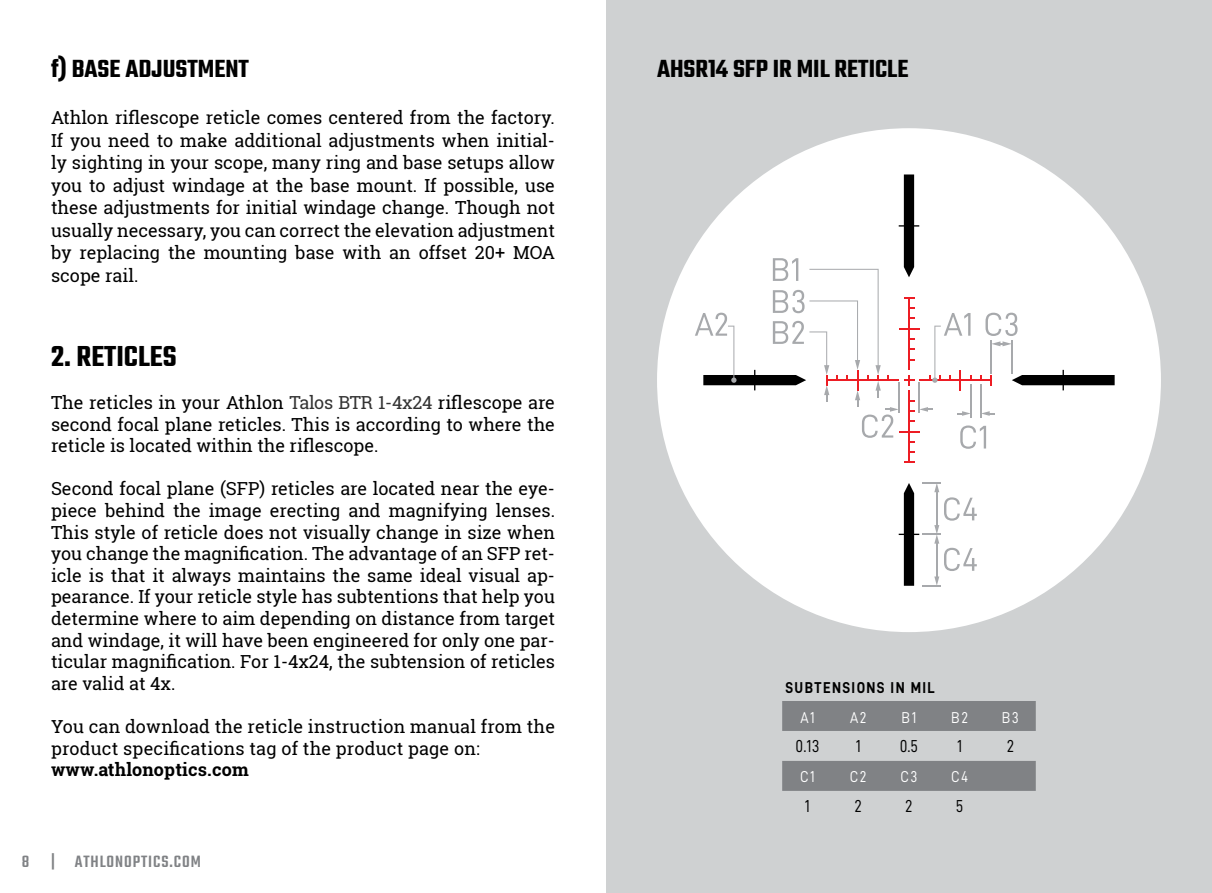
<style>
.page{position:relative;width:1212px;height:893px;background:#fff}
.page>*{position:absolute;margin:0;border:0;box-sizing:border-box;transform-origin:0 0}
.Text_Standard{font:600 31.5px "Teko";color:#000}
.Text_Standard-2{font:600 27px "Teko";color:#000}
.Text_Standard-3{font:18px/21.6px "Roboto Slab";color:#000;text-align:justify}
.Text_Standard-4{font:700 18px "Roboto Slab";letter-spacing:.01em;color:#000}
.t1{font:500 18px "Teko";letter-spacing:.05em;color:#808285}
.t2{font:17.32px "D DIN";color:#000;scale:.91 1}
.t3{font:15.75px "D DIN";letter-spacing:.1em;color:#fff;scale:.9 1}
.t4{font:15.75px "D DIN Bold";letter-spacing:.1em;color:#000;scale:.9 1}
.s1{color:#333}
</style>
<div class="page">
<div style="left:606px;top:0;width:606px;height:893px;background:#cfd1d2"></div>
<svg style="left:782px;top:701px;width:254px;height:90px"></svg>
<div style="left:657px;top:128px;width:504px;height:504px;background:#fff;border-radius:50%"></div>
<hr style="left:908px;top:390px;width:2px;height:72px;background:#ed1d24">
<svg style="left:899px;top:482px;width:78px;height:104px"></svg>
<svg style="left:695px;top:174px;width:419px;height:279px"></svg>
<p class="Text_Standard-2" style="left:51px;top:52px;width:199px">f) BASE ADJUSTMENT</p>
<p class="Text_Standard-3" style="left:51px;top:106px;width:505px;line-height:22.5px">Athlon riflescope reticle comes centered from the factory.<br>If you need to make additional adjustments when initial&shy;ly sighting in your scope, many ring and base setups allow you to adjust windage at the base mount. If possible, use these adjustments for initial windage change. Though not usually necessary, you can correct the elevation adjustment by replacing the mounting base with an offset 20+ MOA scope rail.</p>
<p class="Text_Standard" style="left:51px;top:337px;width:127px">2. RETICLES</p>
<p class="Text_Standard-3" style="left:51px;top:391px;width:505px">The reticles in your Athlon <span class="s1">Talos BTR 1-4x24</span> riflescope are second focal plane reticles. This is according to where the reticle is located within the riflescope.</p>
<p class="Text_Standard-3" style="left:51px;top:478px;width:505px">Second focal plane (SFP) reticles are located near the eye&shy;piece behind the image erecting and magnifying lenses.<br>This style of reticle does not visually change in size when you change the magnification. The advantage of an SFP ret&shy;icle is that it always maintains the same ideal visual ap&shy;pearance. If your reticle style has subtentions that help you determine where to aim depending on distance from target and windage, it will have been engineered for only one par&shy;ticular magnification. For 1-4x24, the subtension of reticles are valid at 4x.</p>
<p class="Text_Standard-3" style="left:51px;top:715px;width:505px">You can download the reticle instruction manual from the product specifications tag of the product page on:</p>
<p class="Text_Standard-4" style="left:51px;top:757px;width:199px">www.athlonoptics.com</p>
<p class="t1" style="left:22px;top:851px;width:181px">8 | ATHLONOPTICS.COM</p>
<p class="Text_Standard-2" style="left:657px;top:52px;width:253px">AHSR14 SFP IR MIL RETICLE</p>
<p class="t4" style="left:785px;top:678px;width:168px">SUBTENSIONS IN MIL</p>
<p class="t3" style="left:800px;top:708px;width:17px">A1</p>
<p class="t3" style="left:850px;top:708px;width:20px">A2</p>
<p class="t3" style="left:901px;top:708px;width:18px">B1</p>
<p class="t3" style="left:951px;top:708px;width:20px">B2</p>
<p class="t3" style="left:1002px;top:708px;width:21px">B3</p>
<p class="t2" style="left:796px;top:737px;width:28px">0.13</p>
<p class="t2" style="left:856px;top:737px;width:7px">1</p>
<p class="t2" style="left:900px;top:737px;width:22px">0.5</p>
<p class="t2" style="left:957px;top:737px;width:7px">1</p>
<p class="t2" style="left:1007px;top:737px;width:10px">2</p>
<p class="t3" style="left:800px;top:768px;width:18px">C1</p>
<p class="t3" style="left:850px;top:768px;width:20px">C2</p>
<p class="t3" style="left:900px;top:768px;width:21px">C3</p>
<p class="t3" style="left:951px;top:768px;width:21px">C4</p>
<p class="t2" style="left:805px;top:797px;width:7px">1</p>
<p class="t2" style="left:854px;top:797px;width:10px">2</p>
<p class="t2" style="left:905px;top:797px;width:10px">2</p>
<p class="t2" style="left:956px;top:797px;width:10px">5</p>
</div>
